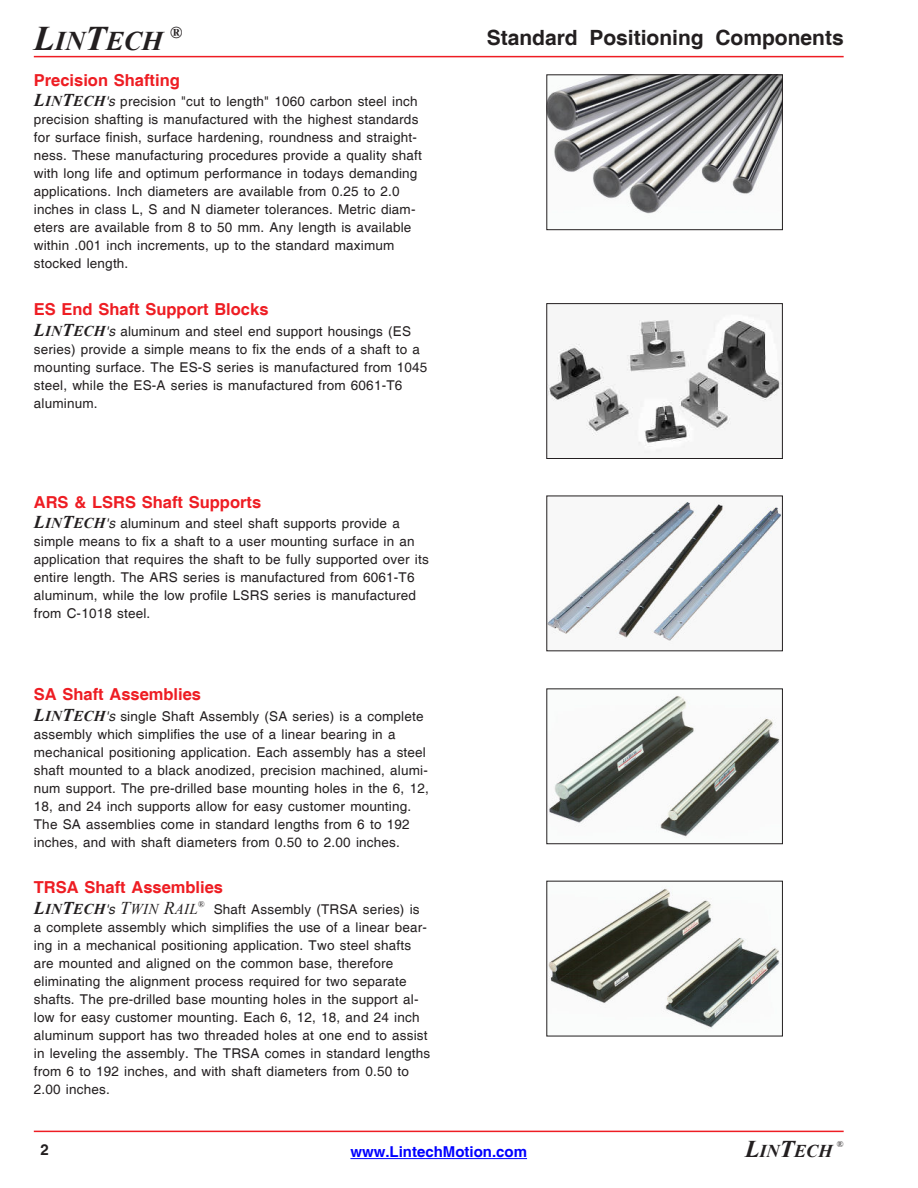
<style>
.page{position:relative;width:918px;height:1188px;background:#fff}
.page>*{position:absolute;margin:0;border:0;box-sizing:border-box;transform-origin:0 0}
.t1{font:italic 700 27px "Times New Roman";color:#231f20}
.t2{font:700 21px "Helvetica";color:#231f20}
.t3{font:italic 700 18px "Times New Roman";color:#231f20}
.t4{font:700 16.5px "Helvetica";color:#ee1d23}
.t5{font:700 15px "Helvetica";color:#00f}
.t6{font:italic 15px "Times New Roman";letter-spacing:.01em;color:#231f20}
.t7{font:700 15px "Helvetica";color:#231f20}
.t8{font:13.5px/18px "Helvetica";letter-spacing:.015em;color:#231f20}
.t9{font:9px "Times New Roman";color:#231f20}
.s1{font-size:34.5px}
.s2{font-family:"Times New Roman";font-weight:700;font-style:italic;font-size:18px}
.s3{font-family:"Times New Roman";font-weight:700;font-style:italic;font-size:15px}
.s4{font-style:italic}
.s5{font-weight:700;font-size:18px}
.s6{font-weight:700}
.s7{font-family:"Helvetica";font-size:13.5px}
.s8{font-size:18px}
.s9{font-size:24px}
</style>
<div class="page">
<hr style="left:34px;top:56px;width:810px;height:1px;background:#ee1d23">
<hr style="left:34px;top:1131px;width:810px;height:1px;background:#ee1d23">
<hr style="left:350px;top:1158px;width:177px;height:1px;background:#00f">
<img style="left:548px;top:76px;width:233px;height:138px">
<div style="left:546px;top:74px;width:237px;height:156px;border:1px solid #231f20"></div>
<img style="left:548px;top:888px;width:233px;height:141px">
<img style="left:548px;top:695px;width:232px;height:143px">
<div style="left:546px;top:688px;width:237px;height:156px;border:1px solid #231f20"></div>
<img style="left:548px;top:314px;width:233px;height:139px">
<div style="left:546px;top:303px;width:237px;height:156px;border:1px solid #231f20"></div>
<img style="left:548px;top:501px;width:233px;height:140px">
<h1 class="t1" style="left:34px;top:23px;width:150px"><span class="s1">L</span>IN<span class="s1">T</span>ECH <sup>®</sup></h1>
<p class="t4" style="left:34px;top:70px;width:148px">Precision Shafting</p>
<p class="t8" style="left:34px;top:93px;width:390px"><span class="s2">L</span><span class="s3">IN</span><span class="s2">T</span><span class="s3">ECH</span><span class="s4">'s</span> precision "cut to length" 1060 carbon steel inch precision shafting is manufactured with the highest standards for surface finish, surface hardening, roundness and straight&shy;ness. These manufacturing procedures provide a quality shaft with long life and optimum performance in todays demanding applications. Inch diameters are available from 0.25 to 2.0 inches in class L, S and N diameter tolerances. Metric diam&shy;eters are available from 8 to 50 mm. Any length is available within .001 inch increments, up to the standard maximum stocked length.</p>
<p class="t4" style="left:34px;top:299px;width:236px">ES End Shaft Support Blocks</p>
<p class="t8" style="left:34px;top:322px;width:395px"><span class="s2">L</span><span class="s3">IN</span><span class="s2">T</span><span class="s3">ECH</span><span class="s4">'s</span> aluminum and steel end support housings (ES series) provide a simple means to fix the ends of a shaft to a mounting surface. The ES-S series is manufactured from 1045 steel, while the ES-A series is manufactured from 6061-T6 aluminum.</p>
<p class="t4" style="left:34px;top:492px;width:229px">ARS &amp; LSRS Shaft Supports</p>
<p class="t8" style="left:34px;top:515px;width:396px"><span class="s2">L</span><span class="s3">IN</span><span class="s2">T</span><span class="s3">ECH</span><span class="s4">'s</span> aluminum and steel shaft supports provide a simple means to fix a shaft to a user mounting surface in an application that requires the shaft to be fully supported over its entire length. The ARS series is manufactured from 6061-T6 aluminum, while the low profile LSRS series is manufactured from C-1018 steel.</p>
<p class="t4" style="left:34px;top:684px;width:169px">SA Shaft Assemblies</p>
<p class="t8" style="left:34px;top:707px;width:396px"><span class="s2">L</span><span class="s3">IN</span><span class="s2">T</span><span class="s3">ECH</span><span class="s4">'s</span> single Shaft Assembly (SA series) is a complete assembly which simplifies the use of a linear bearing in a mechanical positioning application. Each assembly has a steel shaft mounted to a black anodized, precision machined, alumi&shy;num support. The pre-drilled base mounting holes in the 6, 12, 18, and 24 inch supports allow for easy customer mounting.<br>The SA assemblies come in standard lengths from 6 to 192 inches, and with shaft diameters from 0.50 to 2.00 inches.</p>
<p class="t4" style="left:34px;top:877px;width:191px">TRSA Shaft Assemblies</p>
<p class="t6" style="left:34px;top:898px;width:172px"><span class="s5">L</span><span class="s6">IN</span><span class="s5">T</span><span class="s6">ECH</span><span class="s7">'s</span> <span class="s8">T</span>WIN <span class="s8">R</span>AIL<sup>®</sup></p>
<p class="t8" style="left:34px;top:900px;width:398px;text-indent:180px">Shaft Assembly (TRSA series) is a complete assembly which simplifies the use of a linear bear&shy;ing in a mechanical positioning application. Two steel shafts are mounted and aligned on the common base, therefore eliminating the alignment process required for two separate shafts. The pre-drilled base mounting holes in the support al&shy;low for easy customer mounting. Each 6, 12, 18, and 24 inch aluminum support has two threaded holes at one end to assist in leveling the assembly. The TRSA comes in standard lengths from 6 to 192 inches, and with shaft diameters from 0.50 to 2.00 inches.</p>
<h2 class="t2" style="left:487px;top:25px;width:359px">Standard Positioning Components</h2>
<p class="t7" style="left:40px;top:1141px;width:10px">2</p>
<p class="t5" style="left:350px;top:1143px;width:178px">www.LintechMotion.com</p>
<h3 class="t3" style="left:745px;top:1138px;width:89px"><span class="s9">L</span>IN<span class="s9">T</span>ECH</h3>
<p class="t9" style="left:837px;top:1137px;width:8px">®</p>
</div>
